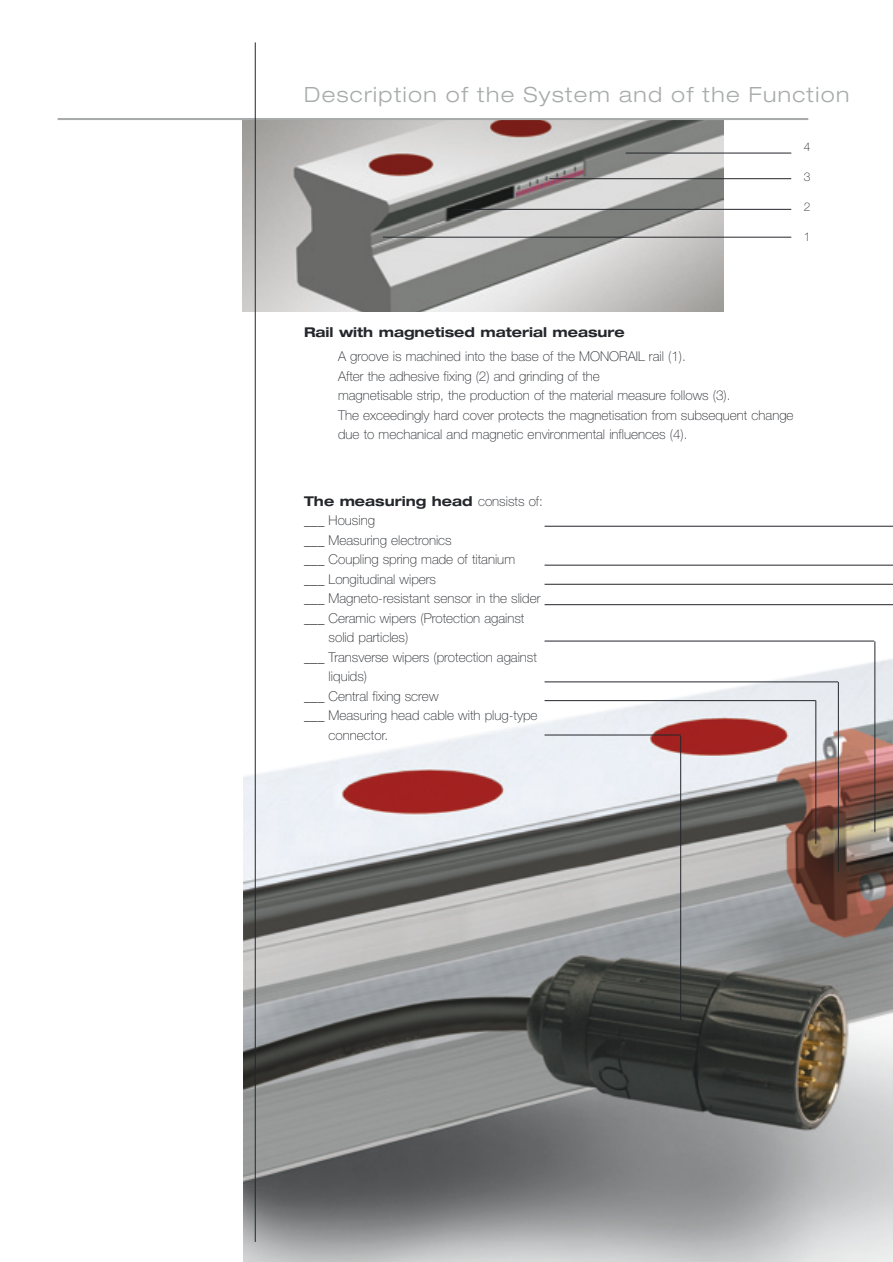
<style>
.page{position:relative;width:893px;height:1262px;background:#fff}
.page>*{position:absolute;margin:0;border:0;box-sizing:border-box;transform-origin:0 0}
.t1{font:300 expanded 21px "Helvetica Neue";letter-spacing:.065em;color:#a8aaab}
.t2{font:100 13.5px/19.5px "Helvetica Neue";color:#23262b}
.t3{font:700 expanded 13.5px "Helvetica Neue";color:#23262b}
.t4{font:100 12px "Helvetica Neue";color:#23262b}
.s1{font-weight:100;font-stretch:normal}
</style>
<div class="page">
<img style="left:243px;top:340px;width:649px;height:922px">
<img style="left:243px;top:120px;width:480px;height:191px">
<hr style="left:544px;top:526px;width:348px;height:1px;background:#23262b">
<hr style="left:544px;top:604px;width:348px;height:1px;background:#23262b">
<hr style="left:815px;top:700px;width:1px;height:144px;background:#23262b">
<hr style="left:544px;top:641px;width:330px;height:1px;background:#23262b">
<hr style="left:874px;top:641px;width:1px;height:191px;background:#23262b">
<hr style="left:838px;top:682px;width:1px;height:189px;background:#23262b">
<hr style="left:544px;top:681px;width:294px;height:1px;background:#23262b">
<hr style="left:544px;top:700px;width:271px;height:1px;background:#23262b">
<hr style="left:680px;top:736px;width:1px;height:284px;background:#23262b">
<hr style="left:544px;top:565px;width:348px;height:1px;background:#23262b">
<hr style="left:383px;top:237px;width:408px;height:1px;background:#23262b">
<hr style="left:462px;top:209px;width:329px;height:1px;background:#23262b">
<hr style="left:549px;top:178px;width:242px;height:1px;background:#23262b">
<hr style="left:625px;top:153px;width:166px;height:1px;background:#23262b">
<hr style="left:544px;top:734px;width:136px;height:1px;background:#23262b">
<hr style="left:544px;top:584px;width:348px;height:1px;background:#23262b">
<hr style="left:58px;top:118px;width:750px;height:2px;background:#a8aaab">
<hr style="left:255px;top:42px;width:1px;height:1199px;background:#23262b">
<h1 class="t1" style="left:304px;top:87px;width:547px">Description of the System and of the Function</h1>
<p class="t4" style="left:803px;top:142px;width:8px">4</p>
<p class="t4" style="left:803px;top:172px;width:8px">3</p>
<p class="t4" style="left:803px;top:202px;width:8px">2</p>
<p class="t4" style="left:803px;top:232px;width:8px">1</p>
<p class="t3" style="left:304px;top:327px;width:322px">Rail with magnetised material measure</p>
<p class="t2" style="left:338px;top:348px;width:457px">A groove is machined into the base of the MONORAIL rail (1).<br>After the adhesive fixing (2) and grinding of the<br>magnetisable strip, the production of the material measure follows (3).<br>The exceedingly hard cover protects the magnetisation from subsequent change due to mechanical and magnetic environmental influences (4).</p>
<p class="t3" style="left:304px;top:496px;width:240px">The measuring head <span class="s1">consists of:</span></p>
<p class="t2" style="left:304px;top:512px;width:72px">___ Housing</p>
<p class="t2" style="left:304px;top:531px;width:149px">___ Measuring electronics</p>
<p class="t2" style="left:304px;top:551px;width:212px">___ Coupling spring made of titanium</p>
<p class="t2" style="left:304px;top:570px;width:133px">___ Longitudinal wipers</p>
<p class="t2" style="left:304px;top:590px;width:238px">___ Magneto-resistant sensor in the slider</p>
<p class="t2" style="left:304px;top:609px;width:222px">___ Ceramic wipers (Protection against</p>
<p class="t2" style="left:328px;top:629px;width:81px">solid particles)</p>
<p class="t2" style="left:304px;top:648px;width:234px">___ Transverse wipers (protection against</p>
<p class="t2" style="left:328px;top:668px;width:40px">liquids)</p>
<p class="t2" style="left:304px;top:687px;width:136px">___ Central fixing screw</p>
<p class="t2" style="left:304px;top:707px;width:235px">___ Measuring head cable with plug-type</p>
<p class="t2" style="left:328px;top:726px;width:61px">connector.</p>
</div>
